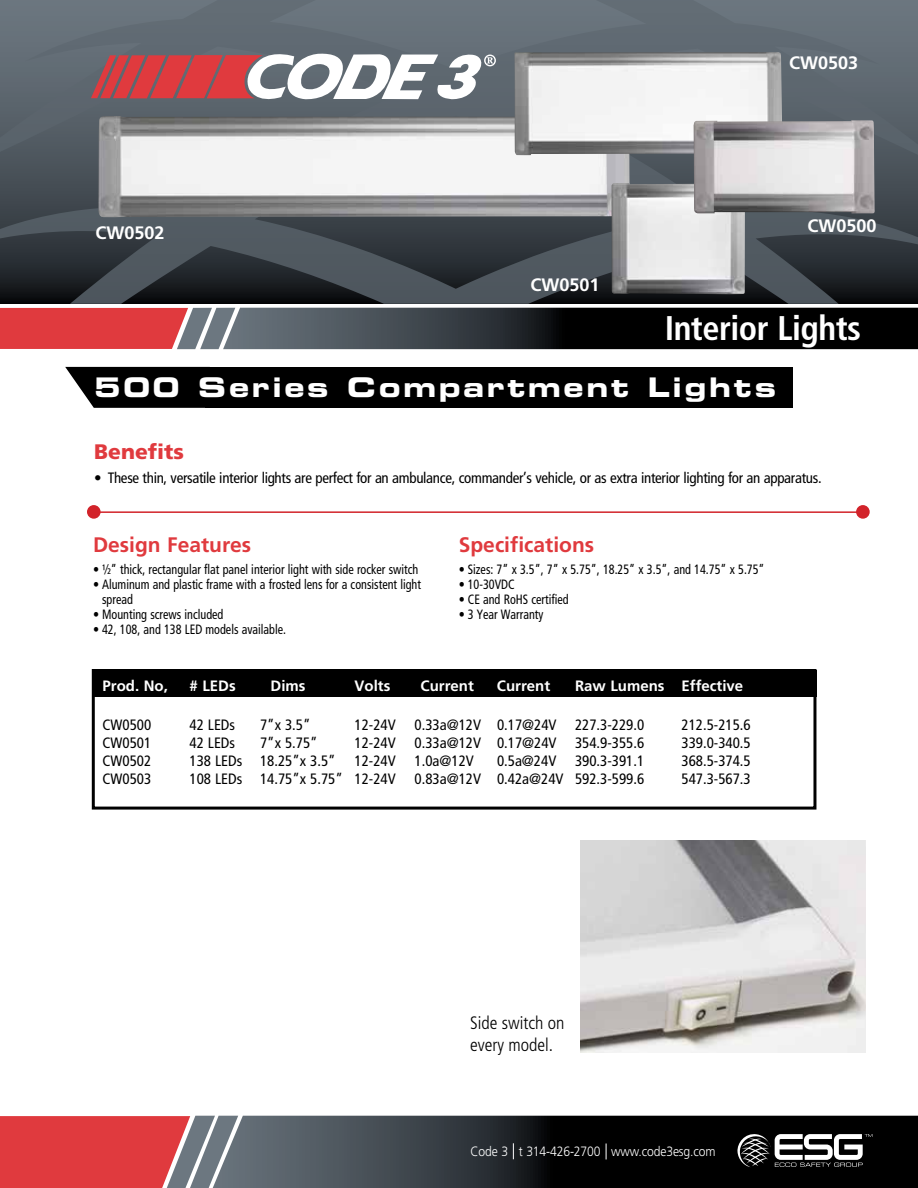
<style>
.page{position:relative;width:918px;height:1188px;background:#fff}
.page>*{position:absolute;margin:0;border:0;box-sizing:border-box;transform-origin:0 0}
.t1{font:700 condensed 34.2px "Frutiger LT Std";letter-spacing:-.015em;color:#fff}
.t2{font:27px "Eurostile LT Std Bold Ex 2";letter-spacing:.1em;color:#fff}
.t3{font:700 21px "Frutiger LT Std";color:#e03a3e}
.t4{font:900 21px "Frutiger LT Std";color:#e03a3e}
.t5{font:700 18px "Frutiger LT Std";color:#fff}
.t6{font:300 condensed 18px/21.6px "Frutiger LT Std";color:#000}
.t7{font:condensed 15px "Frutiger LT Std";color:#000}
.t8{font:condensed 15px "Frutiger LT Std";letter-spacing:-.02em;color:#000}
.t9{font:700 15px "Frutiger LT Std";color:#fff}
.t10{font:condensed 13.5px/15px "Frutiger LT Std";color:#000;scale:.9 1}
.t11{font:300 13.5px "Frutiger LT Std";letter-spacing:-.01em;color:#fff;scale:.9 1}
</style>
<div class="page">
<svg style="left:238px;top:1116px;width:680px;height:72px;background:#1f2326"></svg>
<svg style="left:0;top:1116px;width:238px;height:72px;background:#c95055"></svg>
<svg style="left:737px;top:1134px;width:135px;height:33px"></svg>
<svg style="left:0;top:0;width:918px;height:304px;background:#4c545c"></svg>
<svg style="left:91px;top:54px;width:405px;height:45px"></svg>
<svg style="left:0;top:308px;width:918px;height:41px;background:#4c2e32"></svg>
<svg style="left:606px;top:1144px;width:1px;height:15px"></svg>
<svg style="left:513px;top:1143px;width:1px;height:16px"></svg>
<svg style="left:65px;top:367px;width:141px;height:41px;background:#1b1b1b"></svg>
<div style="left:206px;top:367px;width:587px;height:41px;background:#000"></div>
<div style="left:87px;top:505px;width:14px;height:14px;background:#d2232a;border-radius:50%"></div>
<hr style="left:95px;top:511px;width:768px;height:2px;background:#d2232a">
<div style="left:856px;top:505px;width:14px;height:14px;background:#d2232a;border-radius:50%"></div>
<div style="left:94px;top:670px;width:722px;height:28px;background:#000"></div>
<img style="left:98px;top:116px;width:532px;height:102px">
<div style="left:92px;top:669px;width:724px;height:141px;border:3px solid #000"></div>
<img style="left:514px;top:52px;width:269px;height:103px">
<img style="left:612px;top:183px;width:133px;height:111px">
<img style="left:694px;top:120px;width:181px;height:94px">
<img style="left:580px;top:840px;width:286px;height:212px">
<h3 class="t5" style="left:95px;top:222px;width:71px">CW0502</h3>
<h3 class="t5" style="left:531px;top:274px;width:71px">CW0501</h3>
<h3 class="t5" style="left:789px;top:52px;width:71px">CW0503</h3>
<h3 class="t5" style="left:807px;top:216px;width:71px">CW0500</h3>
<h1 class="t1" style="left:665px;top:308px;width:198px">Interior Lights</h1>
<h2 class="t2" style="left:94px;top:368px;width:683px">500 Series Compartment Lights</h2>
<h3 class="t4" style="left:94px;top:439px;width:91px">Benefits</h3>
<p class="t8" style="left:94px;top:469px;width:729px">• These thin, versatile interior lights are perfect for an ambulance, commander’s vehicle, or as extra interior lighting for an apparatus.</p>
<h3 class="t3" style="left:93px;top:532px;width:160px">Design Features</h3>
<p class="t10" style="left:93px;top:562px;width:363px">• ½” thick, rectangular flat panel interior light with side rocker switch</p>
<p class="t10" style="left:102px;top:577px;width:356px;text-indent:-9px">• Aluminum and plastic frame with a frosted lens for a consistent light spread</p>
<p class="t10" style="left:93px;top:607px;width:146px">• Mounting screws included</p>
<p class="t10" style="left:93px;top:622px;width:216px">• 42, 108, and 138 LED models available.</p>
<h3 class="t3" style="left:459px;top:532px;width:137px">Specifications</h3>
<p class="t10" style="left:459px;top:562px;width:341px">• Sizes: 7” x 3.5”, 7” x 5.75”, 18.25” x 3.5”, and 14.75” x 5.75”</p>
<p class="t10" style="left:459px;top:577px;width:64px">• 10-30VDC</p>
<p class="t10" style="left:459px;top:592px;width:124px">• CE and RoHS certified</p>
<p class="t10" style="left:459px;top:607px;width:96px">• 3 Year Warranty</p>
<p class="t9" style="left:103px;top:677px;width:67px">Prod. No,</p>
<p class="t9" style="left:190px;top:677px;width:48px"># LEDs</p>
<p class="t9" style="left:271px;top:677px;width:36px">Dims</p>
<p class="t9" style="left:355px;top:677px;width:37px">Volts</p>
<p class="t9" style="left:421px;top:677px;width:55px">Current</p>
<p class="t9" style="left:497px;top:677px;width:55px">Current</p>
<p class="t9" style="left:575px;top:677px;width:170px">Raw Lumens Effective</p>
<p class="t7" style="left:103px;top:716px;width:50px">CW0500</p>
<p class="t7" style="left:190px;top:716px;width:47px">42 LEDs</p>
<p class="t7" style="left:260px;top:716px;width:52px">7”x 3.5”</p>
<p class="t7" style="left:355px;top:716px;width:291px">12-24V 0.33a@12V 0.17@24V 227.3-229.0</p>
<p class="t7" style="left:682px;top:716px;width:71px">212.5-215.6</p>
<p class="t7" style="left:103px;top:734px;width:50px">CW0501</p>
<p class="t7" style="left:190px;top:734px;width:47px">42 LEDs</p>
<p class="t7" style="left:260px;top:734px;width:59px">7”x 5.75”</p>
<p class="t7" style="left:355px;top:734px;width:291px">12-24V 0.33a@12V 0.17@24V 354.9-355.6</p>
<p class="t7" style="left:682px;top:734px;width:71px">339.0-340.5</p>
<p class="t7" style="left:103px;top:752px;width:50px">CW0502</p>
<p class="t7" style="left:190px;top:752px;width:148px">138 LEDs 18.25”x 3.5”</p>
<p class="t7" style="left:355px;top:752px;width:121px">12-24V 1.0a@12V</p>
<p class="t7" style="left:497px;top:752px;width:149px">0.5a@24V 390.3-391.1</p>
<p class="t7" style="left:682px;top:752px;width:71px">368.5-374.5</p>
<p class="t7" style="left:103px;top:770px;width:50px">CW0503</p>
<p class="t7" style="left:190px;top:770px;width:456px">108 LEDs 14.75”x 5.75” 12-24V 0.83a@12V 0.42a@24V 592.3-599.6</p>
<p class="t7" style="left:682px;top:770px;width:71px">547.3-567.3</p>
<h3 class="t6" style="left:470px;top:1012px;width:96px">Side switch on every model.</h3>
<p class="t11" style="left:471px;top:1144px;width:274px">Code 3 t 314-426-2700 www.code3esg.com</p>
</div>
